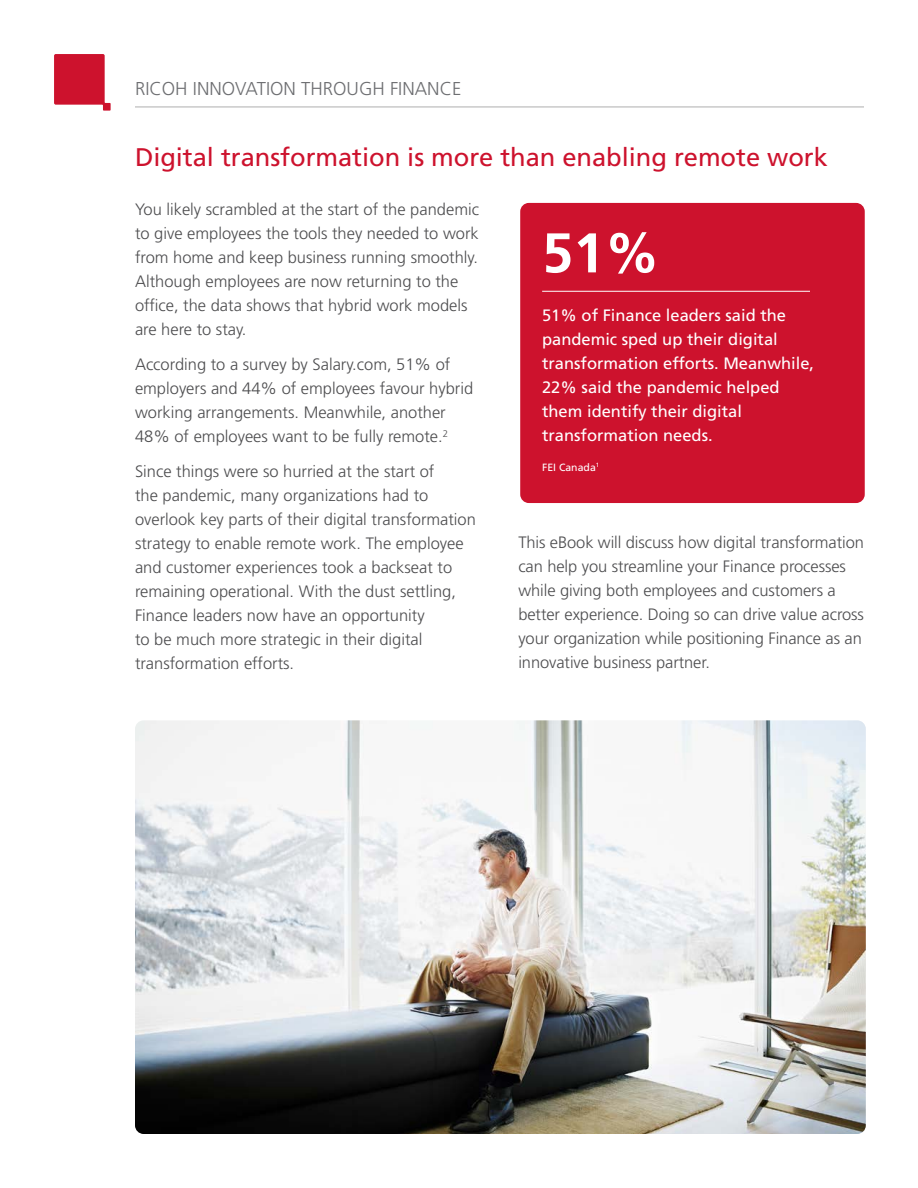
<style>
.page{position:relative;width:918px;height:1188px;background:#fff}
.page>*{position:absolute;margin:0;border:0;box-sizing:border-box;transform-origin:0 0}
.t1{font:700 55.8px "Frutiger LT Std";color:#fff}
.t2{font:25.5px "Frutiger LT Std";color:#cd122d}
.t3{font:300 18.6px "Frutiger LT Std";color:#6d6e71}
.t4{font:300 16.5px/24px "Frutiger LT Std";color:#4d4d4f}
.t5{font:16.5px/24px "Frutiger LT Std";color:#fff}
.t6{font:10.5px "Frutiger LT Std";color:#fff}
</style>
<div class="page">
<svg style="left:54px;top:54px;width:57px;height:57px"></svg>
<hr style="left:135px;top:106px;width:729px;height:2px;background:#c9c9c9">
<img style="left:135px;top:720px;width:731px;height:414px">
<div style="left:520px;top:203px;width:345px;height:300px;background:#cd122d;border-radius:9px"></div>
<hr style="left:542px;top:291px;width:268px;height:1px;background:#fff">
<p class="t3" style="left:135px;top:78px;width:328px">RICOH INNOVATION THROUGH FINANCE</p>
<h2 class="t2" style="left:135px;top:142px;width:694px">Digital transformation is more than enabling remote work</h2>
<p class="t4" style="left:135px;top:198px;width:346px">You likely scrambled at the start of the pandemic to give employees the tools they needed to work from home and keep business running smoothly.<br>Although employees are now returning to the office, the data shows that hybrid work models are here to stay.</p>
<p class="t4" style="left:135px;top:353px;width:340px">According to a survey by Salary.com, 51% of employers and 44% of employees favour hybrid working arrangements. Meanwhile, another 48% of employees want to be fully remote.<sup>2</sup></p>
<p class="t4" style="left:135px;top:459px;width:343px">Since things were so hurried at the start of<br>the pandemic, many organizations had to overlook key parts of their digital transformation strategy to enable remote work. The employee and customer experiences took a backseat to remaining operational. With the dust settling, Finance leaders now have an opportunity<br>to be much more strategic in their digital transformation efforts.</p>
<h1 class="t1" style="left:542px;top:220px;width:119px">51%</h1>
<p class="t5" style="left:542px;top:303px;width:274px">51% of Finance leaders said the pandemic sped up their digital transformation efforts. Meanwhile,<br>22% said the pandemic helped them identify their digital transformation needs.</p>
<p class="t6" style="left:542px;top:461px;width:59px">FEI Canada<sup>1</sup></p>
<p class="t4" style="left:518px;top:531px;width:347px">This eBook will discuss how digital transformation can help you streamline your Finance processes while giving both employees and customers a better experience. Doing so can drive value across your organization while positioning Finance as an innovative business partner.</p>
</div>
